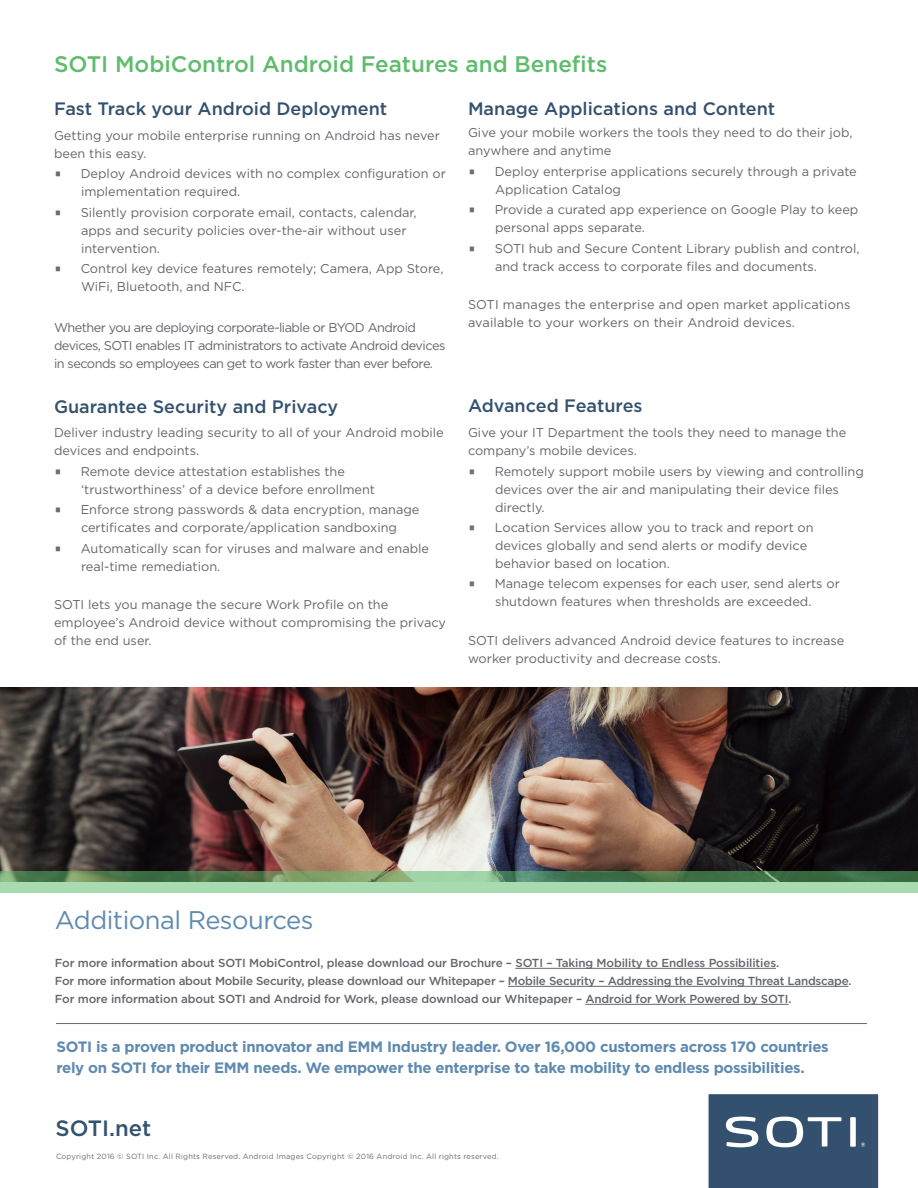
<style>
.page{position:relative;width:918px;height:1188px;background:#fff}
.page>*{position:absolute;margin:0;border:0;box-sizing:border-box;transform-origin:0 0}
.t1{font:25.5px "Gotham";letter-spacing:-.02em;color:#5f8ab0}
.Bullets_2_-smaller_t{font:500 22.5px "Gotham";color:#5fbc6d}
.t2{font:500 22.2px "Gotham";color:#33526e}
.Bullets_2_-smaller_t-2{font:500 18px "Gotham";color:#33516e}
.t3{font:700 15px/21px "Gotham";letter-spacing:-.02em;color:#5f8ab0}
.Bullets_2_-smaller_t-3{font:12.75px/18px "Gotham";color:#63666b}
.Bullets_2_-smaller_t-4{font:12.75px/18px "Gotham";color:#63666a}
.Bullets_2_-smaller_t-5{font:12.75px/18px "Gotham";letter-spacing:-.04em;color:#63666b}
.t4{font:500 11.7px "Gotham";letter-spacing:-.015em;color:#63666b}
.t5{font:7.5px "Gotham";letter-spacing:.02em;color:#6c6d70}
.s1{font-family:"Titillium";font-size:16.5px;color:#6c6d70}
</style>
<div class="page">
<hr style="left:515px;top:968px;width:261px;height:1px;background:#63666b">
<hr style="left:508px;top:986px;width:340px;height:1px;background:#63666b">
<hr style="left:585px;top:1004px;width:204px;height:1px;background:#63666b">
<hr style="left:56px;top:1023px;width:811px;height:1px;background:#63666b">
<svg style="left:708px;top:1094px;width:171px;height:94px;background:#46617c"></svg>
<img style="left:0;top:687px;width:918px;height:184px">
<svg style="left:0;top:871px;width:918px;height:22px;background:#81b084"></svg>
<p class="Bullets_2_-smaller_t" style="left:54px;top:49px;width:555px">SOTI MobiControl Android Features and Benefits</p>
<p class="Bullets_2_-smaller_t-2" style="left:54px;top:97px;width:335px">Fast Track your Android Deployment</p>
<p class="Bullets_2_-smaller_t-3" style="left:54px;top:126px;width:387px">Getting your mobile enterprise running on Android has never been this easy.</p>
<p class="Bullets_2_-smaller_t-3" style="left:81px;top:165px;width:366px;text-indent:-27px"><span class="s1">•</span> Deploy Android devices with no complex configuration or implementation required.</p>
<p class="Bullets_2_-smaller_t-3" style="left:81px;top:203px;width:337px;text-indent:-27px"><span class="s1">•</span> Silently provision corporate email, contacts, calendar, apps and security policies over-the-air without user intervention.</p>
<p class="Bullets_2_-smaller_t-3" style="left:81px;top:259px;width:364px;text-indent:-27px"><span class="s1">•</span> Control key device features remotely; Camera, App Store,<br>WiFi, Bluetooth, and NFC.</p>
<p class="Bullets_2_-smaller_t-5" style="left:54px;top:318px;width:393px">Whether you are deploying corporate-liable or BYOD Android devices, SOTI enables IT administrators to activate Android devices in seconds so employees can get to work faster than ever before.</p>
<p class="Bullets_2_-smaller_t-2" style="left:54px;top:394px;width:286px">Guarantee Security and Privacy</p>
<p class="Bullets_2_-smaller_t-3" style="left:54px;top:424px;width:391px">Deliver industry leading security to all of your Android mobile devices and endpoints.</p>
<p class="Bullets_2_-smaller_t-3" style="left:81px;top:462px;width:296px;text-indent:-27px"><span class="s1">•</span> Remote device attestation establishes the ‘trustworthiness’ of a device before enrollment</p>
<p class="Bullets_2_-smaller_t-3" style="left:54px;top:501px;width:367px;text-align:center"><span class="s1">•</span> Enforce strong passwords &amp; data encryption, manage certificates and corporate/application sandboxing</p>
<p class="Bullets_2_-smaller_t-3" style="left:81px;top:539px;width:350px;text-indent:-27px"><span class="s1">•</span> Automatically scan for viruses and malware and enable real-time remediation.</p>
<p class="Bullets_2_-smaller_t-3" style="left:54px;top:595px;width:394px">SOTI lets you manage the secure Work Profile on the employee’s Android device without compromising the privacy of the end user.</p>
<p class="Bullets_2_-smaller_t-2" style="left:468px;top:97px;width:309px">Manage Applications and Content</p>
<p class="Bullets_2_-smaller_t-3" style="left:468px;top:124px;width:386px">Give your mobile workers the tools they need to do their job, anywhere and anytime</p>
<p class="Bullets_2_-smaller_t-3" style="left:495px;top:162px;width:363px;text-indent:-27px"><span class="s1">•</span> Deploy enterprise applications securely through a private<br>Application Catalog</p>
<p class="Bullets_2_-smaller_t-3" style="left:495px;top:201px;width:365px;text-indent:-27px"><span class="s1">•</span> Provide a curated app experience on Google Play to keep personal apps separate.</p>
<p class="Bullets_2_-smaller_t-3" style="left:495px;top:239px;width:366px;text-indent:-27px"><span class="s1">•</span> SOTI hub and Secure Content Library publish and control, and track access to corporate files and documents.</p>
<p class="Bullets_2_-smaller_t-3" style="left:468px;top:295px;width:384px">SOTI manages the enterprise and open market applications available to your workers on their Android devices.</p>
<p class="Bullets_2_-smaller_t-2" style="left:468px;top:394px;width:176px">Advanced Features</p>
<p class="Bullets_2_-smaller_t-4" style="left:468px;top:423px;width:380px">Give your IT Department the tools they need to manage the company’s mobile devices.</p>
<p class="Bullets_2_-smaller_t-4" style="left:495px;top:462px;width:370px;text-indent:-27px"><span class="s1">•</span> Remotely support mobile users by viewing and controlling devices over the air and manipulating their device files directly.</p>
<p class="Bullets_2_-smaller_t-4" style="left:495px;top:518px;width:320px;text-indent:-27px"><span class="s1">•</span> Location Services allow you to track and report on devices globally and send alerts or modify device behavior based on location.</p>
<p class="Bullets_2_-smaller_t-4" style="left:468px;top:575px;width:373px;text-align:center"><span class="s1">•</span> Manage telecom expenses for each user, send alerts or shutdown features when thresholds are exceeded.</p>
<p class="Bullets_2_-smaller_t-4" style="left:468px;top:631px;width:378px">SOTI delivers advanced Android device features to increase worker productivity and decrease costs.</p>
<p class="t1" style="left:55px;top:904px;width:260px">Additional Resources</p>
<p class="t4" style="left:55px;top:955px;width:726px">For more information about SOTI MobiControl, please download our Brochure – SOTI – Taking Mobility to Endless Possibilities.</p>
<p class="t4" style="left:55px;top:973px;width:798px">For more information about Mobile Security, please download our Whitepaper – Mobile Security – Addressing the Evolving Threat Landscape.</p>
<p class="t4" style="left:55px;top:991px;width:738px">For more information about SOTI and Android for Work, please download our Whitepaper – Android for Work Powered by SOTI.</p>
<p class="t3" style="left:56px;top:1037px;width:774px">SOTI is a proven product innovator and EMM Industry leader. Over 16,000 customers across 170 countries rely on SOTI for their EMM needs. We empower the enterprise to take mobility to endless possibilities.</p>
<p class="t2" style="left:56px;top:1113px;width:97px">SOTI.net</p>
<p class="t5" style="left:56px;top:1152px;width:444px">Copyright 2016 © SOTI Inc. All Rights Reserved. Android Images Copyright © 2016 Android Inc. All rights reserved.</p>
</div>
